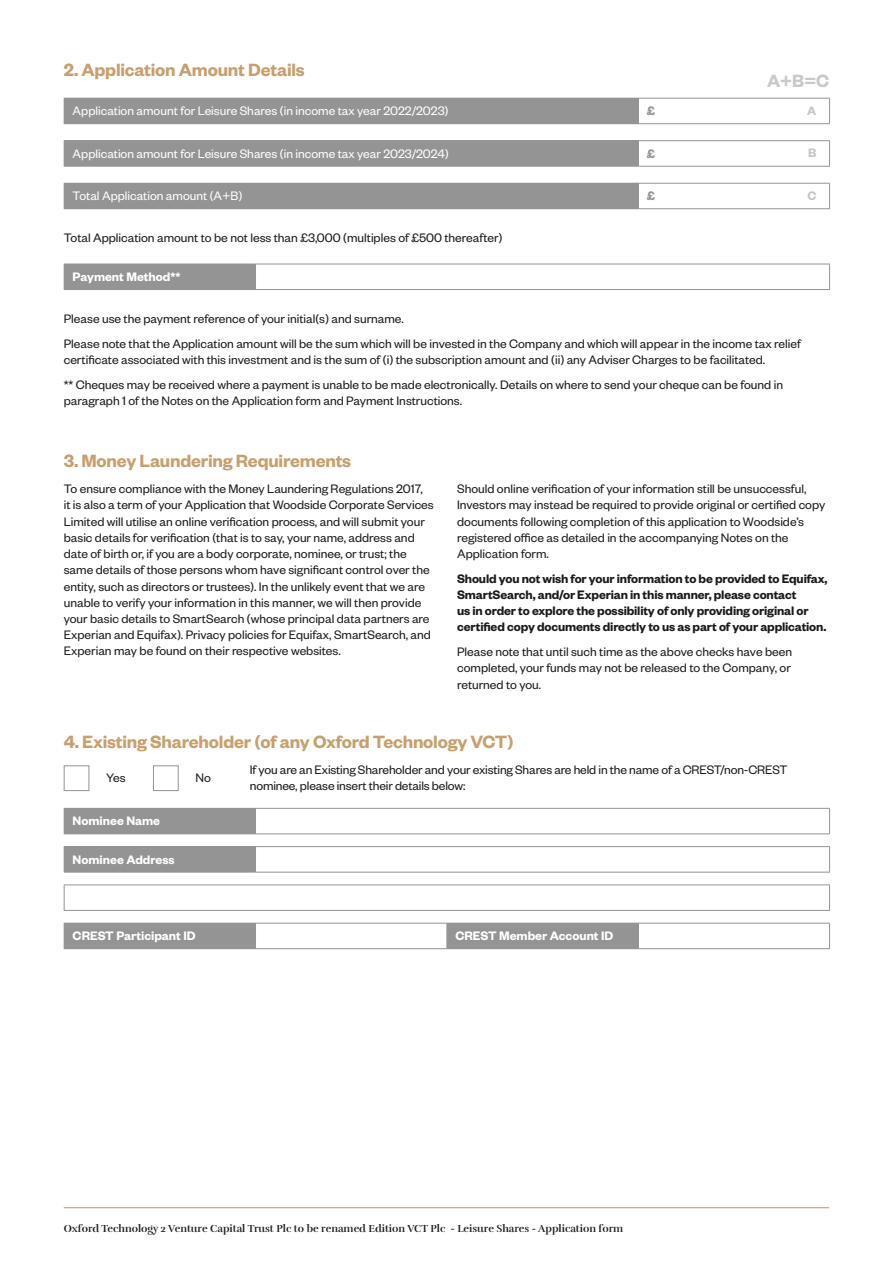
<style>
.page{position:relative;width:893px;height:1263px;background:#fff}
.page>*{position:absolute;margin:0;border:0;box-sizing:border-box;transform-origin:0 0}
.t1{font:600 19.5px "Founders Grotesk";letter-spacing:-.01em;color:#c8a06e}
.t2{font:600 19.5px "Founders Grotesk";color:#c9c9c9}
.t3{font:13.5px/16.2px "Founders Grotesk";color:#1b1b1b}
.t4{font:600 13.5px/16.2px "Founders Grotesk";letter-spacing:-.01em;color:#1b1b1b}
.t5{font:13.5px "Founders Grotesk";color:#fff}
.t6{font:600 13.5px "Founders Grotesk";color:#fff}
.t7{font:600 13.5px "Founders Grotesk";color:#949494}
.t8{font:600 13.5px "Founders Grotesk";color:#c6c6c6}
.t9{font:10.5px "Rufina Stencil Alt 01 Bold";color:#1b1b1b}
</style>
<div class="page">
<div style="left:64px;top:765px;width:25px;height:26px;border:1px solid #949494"></div>
<div style="left:153px;top:765px;width:26px;height:26px;border:1px solid #949494"></div>
<div style="left:64px;top:847px;width:191px;height:25px;background:#949494"></div>
<hr style="left:255px;top:846px;width:575px;height:1px;background:#949494">
<svg style="left:829px;top:847px;width:1px;height:25px"></svg>
<hr style="left:255px;top:872px;width:575px;height:1px;background:#949494">
<hr style="left:64px;top:846px;width:191px;height:1px;background:#949494">
<svg style="left:255px;top:847px;width:1px;height:25px"></svg>
<hr style="left:64px;top:872px;width:191px;height:1px;background:#949494">
<hr style="left:64px;top:884px;width:766px;height:1px;background:#949494">
<svg style="left:64px;top:885px;width:1px;height:25px"></svg>
<svg style="left:829px;top:885px;width:1px;height:25px"></svg>
<hr style="left:64px;top:910px;width:766px;height:1px;background:#949494">
<div style="left:64px;top:923px;width:191px;height:26px;background:#949494"></div>
<div style="left:447px;top:923px;width:191px;height:26px;background:#949494"></div>
<hr style="left:255px;top:923px;width:192px;height:1px;background:#949494">
<hr style="left:255px;top:948px;width:192px;height:1px;background:#949494">
<hr style="left:638px;top:923px;width:192px;height:1px;background:#949494">
<svg style="left:829px;top:923px;width:1px;height:25px"></svg>
<hr style="left:638px;top:948px;width:192px;height:1px;background:#949494">
<svg style="left:255px;top:924px;width:1px;height:24px"></svg>
<svg style="left:446px;top:923px;width:1px;height:25px"></svg>
<svg style="left:638px;top:924px;width:1px;height:24px"></svg>
<div style="left:64px;top:808px;width:191px;height:26px;background:#949494"></div>
<hr style="left:255px;top:808px;width:575px;height:1px;background:#949494">
<svg style="left:829px;top:809px;width:1px;height:24px"></svg>
<hr style="left:255px;top:833px;width:575px;height:1px;background:#949494">
<svg style="left:255px;top:809px;width:1px;height:24px"></svg>
<div style="left:64px;top:264px;width:191px;height:26px;background:#949494"></div>
<hr style="left:255px;top:264px;width:575px;height:1px;background:#949494">
<svg style="left:829px;top:264px;width:1px;height:25px"></svg>
<hr style="left:255px;top:289px;width:575px;height:1px;background:#949494">
<svg style="left:255px;top:265px;width:1px;height:24px"></svg>
<div style="left:64px;top:98px;width:574px;height:26px;background:#949494"></div>
<hr style="left:638px;top:98px;width:192px;height:1px;background:#949494">
<svg style="left:829px;top:99px;width:1px;height:24px"></svg>
<hr style="left:638px;top:123px;width:192px;height:1px;background:#949494">
<svg style="left:638px;top:99px;width:1px;height:24px"></svg>
<div style="left:64px;top:141px;width:574px;height:25px;background:#949494"></div>
<hr style="left:638px;top:140px;width:192px;height:1px;background:#949494">
<svg style="left:829px;top:141px;width:1px;height:25px"></svg>
<hr style="left:638px;top:166px;width:192px;height:1px;background:#949494">
<hr style="left:64px;top:140px;width:574px;height:1px;background:#949494">
<svg style="left:638px;top:141px;width:1px;height:25px"></svg>
<hr style="left:64px;top:166px;width:574px;height:1px;background:#949494">
<div style="left:64px;top:183px;width:574px;height:26px;background:#949494"></div>
<hr style="left:638px;top:183px;width:192px;height:1px;background:#949494">
<svg style="left:829px;top:184px;width:1px;height:24px"></svg>
<hr style="left:638px;top:208px;width:192px;height:1px;background:#949494">
<svg style="left:638px;top:184px;width:1px;height:24px"></svg>
<hr style="left:64px;top:1207px;width:765px;height:1px;background:#c8a06e">
<h1 class="t1" style="left:64px;top:58px;width:242px">2. Application Amount Details</h1>
<h1 class="t2" style="left:767px;top:68px;width:63px">A+B=C</h1>
<p class="t5" style="left:73px;top:103px;width:377px">Application amount for Leisure Shares (in income tax year 2022/2023)</p>
<p class="t7" style="left:647px;top:102px;width:10px">£</p>
<p class="t8" style="left:807px;top:102px;width:11px">A</p>
<p class="t5" style="left:73px;top:145px;width:377px">Application amount for Leisure Shares (in income tax year 2023/2024)</p>
<p class="t7" style="left:647px;top:145px;width:10px">£</p>
<p class="t8" style="left:808px;top:144px;width:10px">B</p>
<p class="t5" style="left:73px;top:188px;width:171px">Total Application amount (A+B)</p>
<p class="t7" style="left:647px;top:187px;width:10px">£</p>
<p class="t8" style="left:807px;top:187px;width:11px">C</p>
<p class="t3" style="left:64px;top:229px;width:440px">Total Application amount to be not less than £3,000 (multiples of £500 thereafter)</p>
<p class="t6" style="left:73px;top:268px;width:109px">Payment Method**</p>
<p class="t3" style="left:64px;top:306px;width:739px;line-height:24.8px">Please use the payment reference of your initial(s) and surname.<br>Please note that the Application amount will be the sum which will be invested in the Company and which will appear in the income tax relief</p>
<p class="t3" style="left:64px;top:347px;width:721px;line-height:24.8px">certificate associated with this investment and is the sum of (i) the subscription amount and (ii) any Adviser Charges to be facilitated.<br>** Cheques may be received where a payment is unable to be made electronically. Details on where to send your cheque can be found in</p>
<p class="t3" style="left:64px;top:392px;width:400px">paragraph 1 of the Notes on the Application form and Payment Instructions.</p>
<h1 class="t1" style="left:64px;top:449px;width:289px">3. Money Laundering Requirements</h1>
<p class="t3" style="left:64px;top:480px;width:371px">To ensure compliance with the Money Laundering Regulations 2017,<br>it is also a term of your Application that Woodside Corporate Services Limited will utilise an online verification process, and will submit your basic details for verification (that is to say, your name, address and date of birth or, if you are a body corporate, nominee, or trust; the same details of those persons whom have significant control over the entity, such as directors or trustees). In the unlikely event that we are unable to verify your information in this manner, we will then provide your basic details to SmartSearch (whose principal data partners are Experian and Equifax). Privacy policies for Equifax, SmartSearch, and Experian may be found on their respective websites.</p>
<p class="t3" style="left:457px;top:480px;width:370px">Should online verification of your information still be unsuccessful, Investors may instead be required to provide original or certified copy documents following completion of this application to Woodside’s registered office as detailed in the accompanying Notes on the Application form.</p>
<p class="t4" style="left:457px;top:570px;width:372px">Should you not wish for your information to be provided to Equifax, SmartSearch, and/or Experian in this manner, please contact<br>us in order to explore the possibility of only providing original or certified copy documents directly to us as part of your application.</p>
<p class="t3" style="left:457px;top:643px;width:336px;text-align:justify">Please note that until such time as the above checks have been completed, your funds may not be released to the Company, or returned to you.</p>
<h1 class="t1" style="left:64px;top:729px;width:451px">4. Existing Shareholder (of any Oxford Technology VCT)</h1>
<p class="t3" style="left:250px;top:761px;width:539px">If you are an Existing Shareholder and your existing Shares are held in the name of a CREST/non-CREST nominee, please insert their details below:</p>
<p class="t3" style="left:106px;top:769px;width:21px">Yes</p>
<p class="t3" style="left:196px;top:769px;width:17px">No</p>
<p class="t6" style="left:73px;top:812px;width:89px">Nominee Name</p>
<p class="t6" style="left:73px;top:851px;width:104px">Nominee Address</p>
<p class="t6" style="left:73px;top:927px;width:124px">CREST Participant ID</p>
<p class="t6" style="left:455px;top:927px;width:159px">CREST Member Account ID</p>
<p class="t9" style="left:64px;top:1222px;width:561px">Oxford Technology 2 Venture Capital Trust Plc to be renamed Edition VCT Plc - Leisure Shares - Application form</p>
</div>
